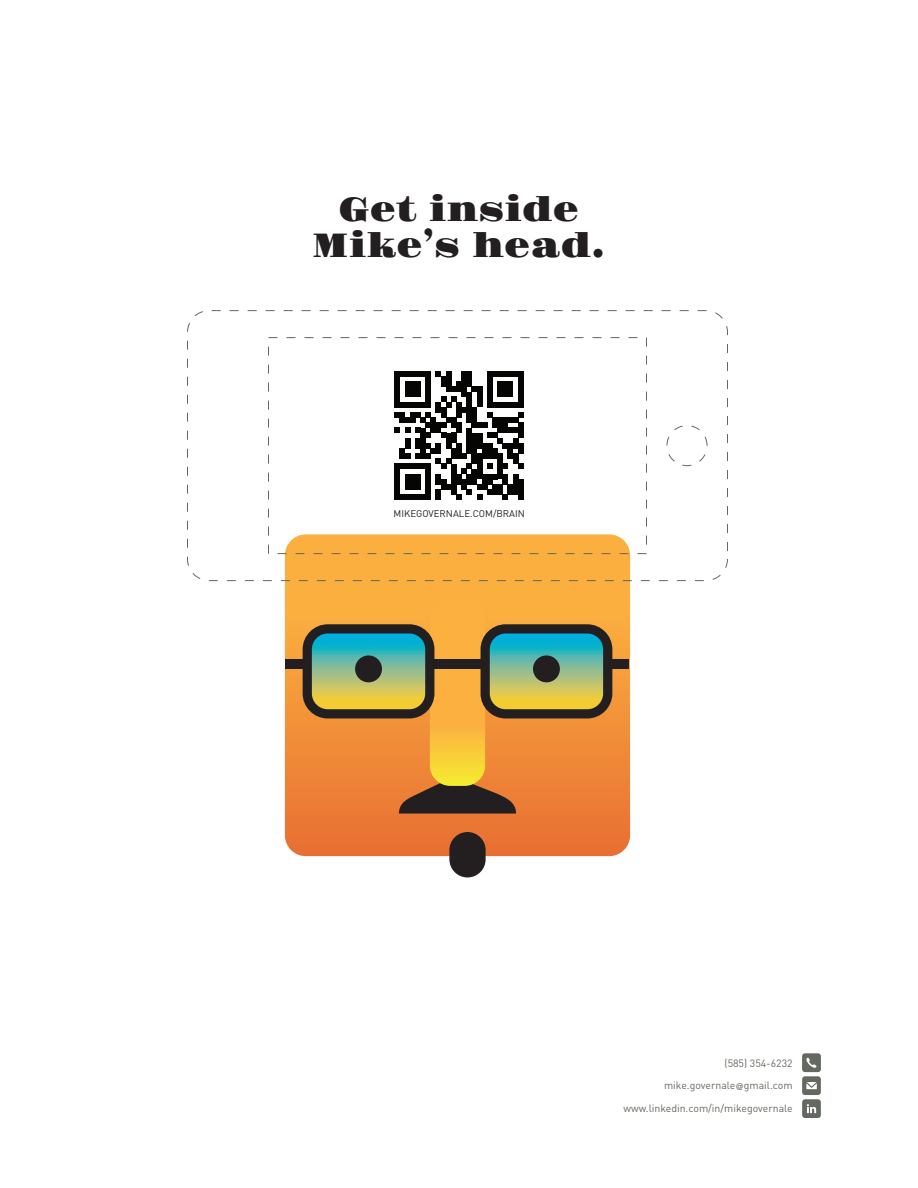
<style>
.page{position:relative;width:918px;height:1188px;background:#fff}
.page>*{position:absolute;margin:0;border:0;box-sizing:border-box;transform-origin:0 0}
.t1{font:33.75px/36px "Gravitas One";color:#231f20;text-align:center}
.t2{font:10.5px "DIN";color:#63695e}
.t3{font:9.6px "DIN";color:#231f20}
.s1{font-family:"Futura";font-size:9px}
</style>
<div class="page">
<svg style="left:285px;top:534px;width:345px;height:322px;background:#f4983d"></svg>
<div style="left:286px;top:659px;width:343px;height:10px;background:#231f20"></div>
<svg style="left:303px;top:601px;width:309px;height:213px;background:#b88f49"></svg>
<div style="left:355px;top:655px;width:27px;height:27px;background:#231f20;border-radius:50%"></div>
<div style="left:533px;top:655px;width:27px;height:27px;background:#231f20;border-radius:50%"></div>
<div style="left:449px;top:832px;width:37px;height:45px;background:#231f20;border-radius:18px"></div>
<div style="left:268px;top:337px;width:379px;height:217px;border:1px dashed #63695e"></div>
<div style="left:187px;top:310px;width:541px;height:271px;border:1px dashed #63695e;border-radius:22px"></div>
<div style="left:667px;top:425px;width:40px;height:41px;border:1px dashed #63695e;border-radius:50%"></div>
<div style="left:395px;top:371px;width:5px;height:36px;background:#050504"></div>
<div style="left:405px;top:381px;width:5px;height:16px;background:#050504"></div>
<div style="left:410px;top:381px;width:5px;height:16px;background:#050504"></div>
<div style="left:415px;top:381px;width:5px;height:16px;background:#050504"></div>
<svg style="left:400px;top:371px;width:26px;height:5px"></svg>
<div style="left:426px;top:371px;width:5px;height:36px;background:#050504"></div>
<svg style="left:436px;top:371px;width:5px;height:5px"></svg>
<div style="left:441px;top:376px;width:5px;height:11px;background:#050504"></div>
<div style="left:446px;top:371px;width:5px;height:21px;background:#050504"></div>
<div style="left:456px;top:381px;width:6px;height:11px;background:#050504"></div>
<div style="left:462px;top:371px;width:5px;height:26px;background:#050504"></div>
<div style="left:467px;top:371px;width:5px;height:16px;background:#050504"></div>
<div style="left:487px;top:371px;width:5px;height:36px;background:#050504"></div>
<div style="left:498px;top:381px;width:5px;height:16px;background:#050504"></div>
<div style="left:503px;top:381px;width:5px;height:16px;background:#050504"></div>
<div style="left:508px;top:381px;width:5px;height:16px;background:#050504"></div>
<svg style="left:492px;top:371px;width:26px;height:5px"></svg>
<div style="left:518px;top:371px;width:5px;height:36px;background:#050504"></div>
<svg style="left:395px;top:387px;width:128px;height:113px"></svg>
<div style="left:518px;top:479px;width:5px;height:21px;background:#050504"></div>
<svg style="left:802px;top:1053px;width:19px;height:65px"></svg>
<h1 class="t1" style="left:312px;top:192px;width:294px">Get inside<br>Mike’s head.</h1>
<p class="t3" style="left:394px;top:508px;width:133px">MIKEGOVERNALE.COM/BRAIN</p>
<p class="t2" style="left:725px;top:1056px;width:70px">(585) 354-6232</p>
<p class="t2" style="left:624px;top:1101px;width:171px">www.linkedin.com/in/mikegovernale</p>
<p class="t2" style="left:664px;top:1079px;width:130px">mike.governale<span class="s1">@</span>gmail.com</p>
</div>
